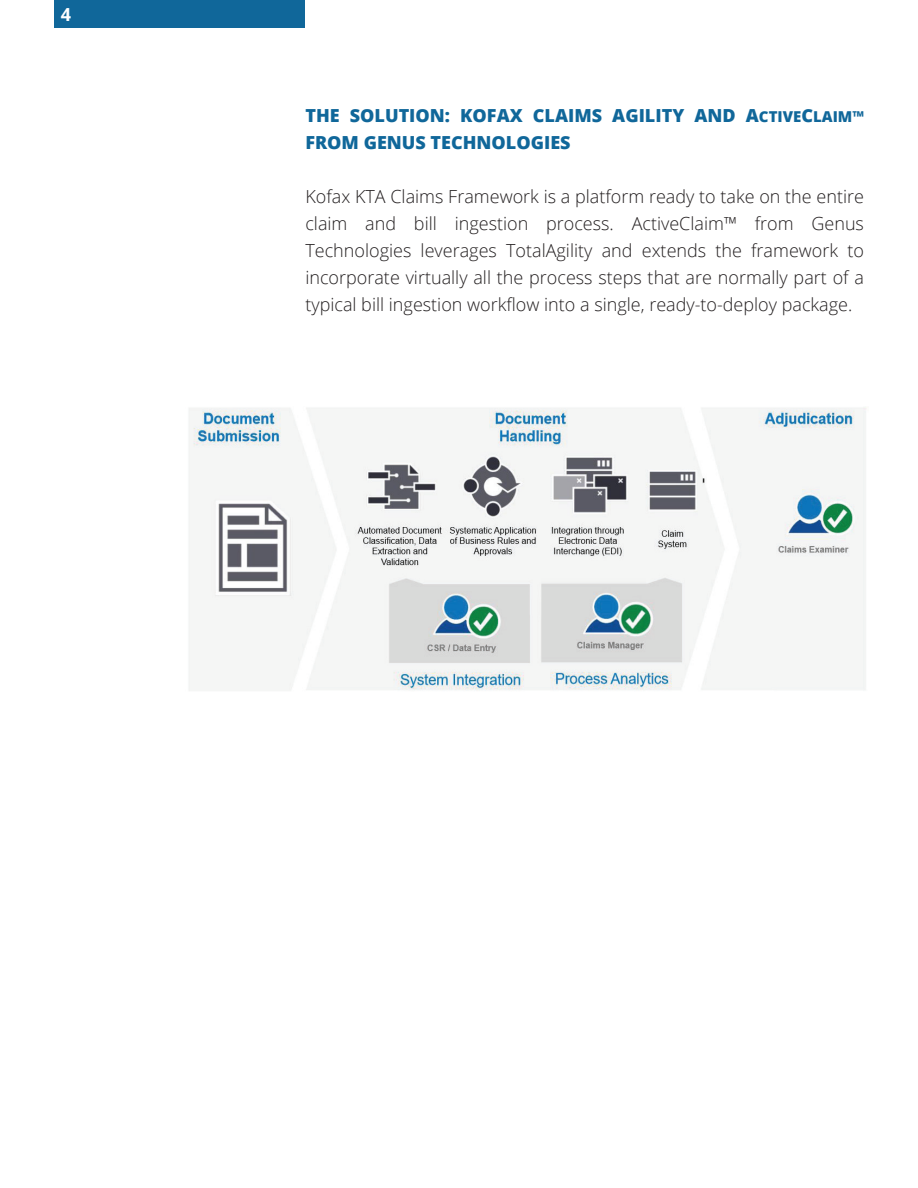
<style>
.page{position:relative;width:918px;height:1188px;background:#fff}
.page>*{position:absolute;margin:0;border:0;box-sizing:border-box;transform-origin:0 0}
.t1{font:300 18px/27px "Open Sans";color:#231f20;text-align:justify}
.t2{font:800 18px/27px "Open Sans";color:#10679a}
.t3{font:700 18px "Open Sans";color:#fff}
.s1{font-size:15px}
</style>
<div class="page">
<div style="left:54px;top:0;width:251px;height:28px;background:#10679a"></div>
<img style="left:189px;top:407px;width:678px;height:284px">
<p class="t3" style="left:61px;top:2px;width:12px">4</p>
<p class="t2" style="left:305px;top:101px;width:560px">THE SOLUTION: KOFAX CLAIMS AGILITY AND A<span class="s1">CTIVE</span>C<span class="s1">LAIM™<br></span>FROM GENUS TECHNOLOGIES</p>
<p class="t1" style="left:305px;top:182px;width:560px">Kofax KTA Claims Framework is a platform ready to take on the entire claim and bill ingestion process. ActiveClaim™ from Genus Technologies leverages TotalAgility and extends the framework to incorporate virtually all the process steps that are normally part of a typical bill ingestion workflow into a single, ready-to-deploy package.</p>
</div>
